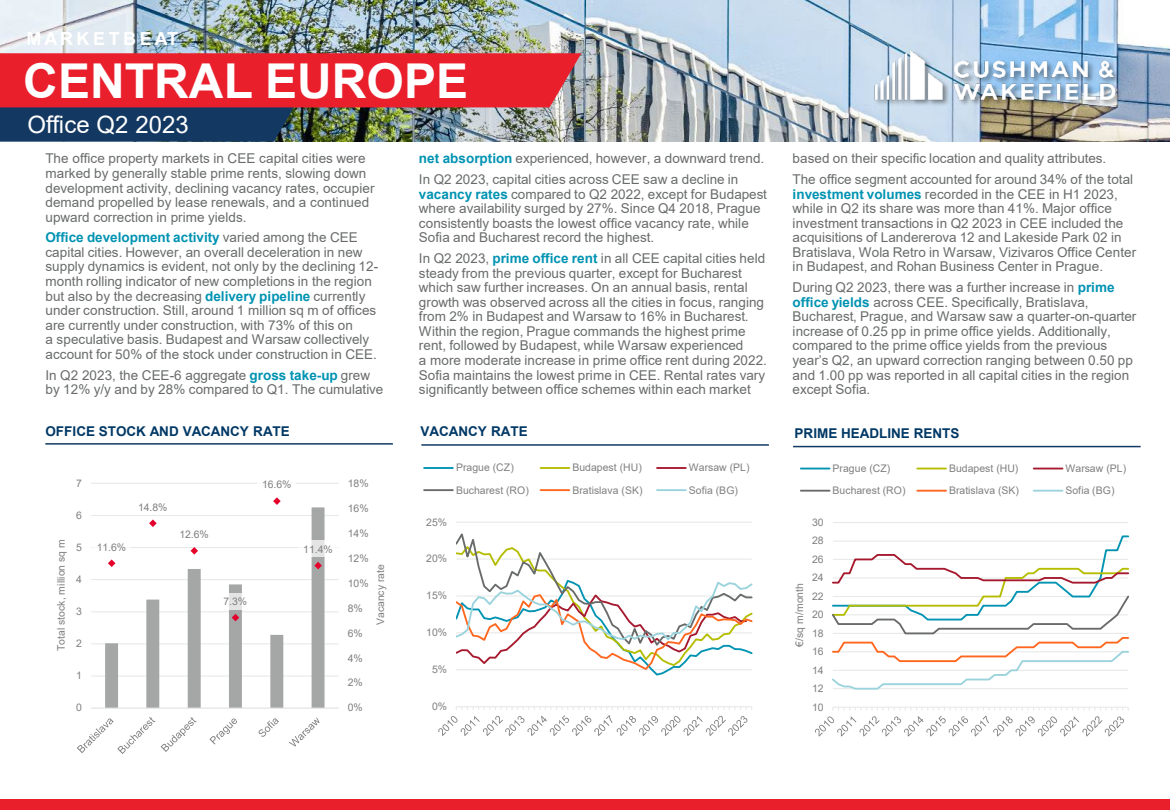
<style>
.page{position:relative;width:1170px;height:810px;background:#fff}
.page>*{position:absolute;margin:0;border:0;box-sizing:border-box;transform-origin:0 0}
.t1{font:700 48px "Arial";color:#fff}
.t2{font:24px "Arial";color:#fff}
.t3{font:700 18px "Arial";letter-spacing:.19em;color:#fff}
.t4{font:13.5px/14.5px "Arial";letter-spacing:.005em;color:#696b6b}
.t5{font:700 13.5px "Arial";color:#003865}
.t6{font:10.5px "Arial";color:#7f7f7f}
.s1{font-weight:700;color:#0093b2}
</style>
<div class="page">
<img style="left:0;top:0;width:1170px;height:142px">
<div style="left:0;top:800px;width:1170px;height:10px;background:#e91f2c"></div>
<img style="left:0;top:53px;width:581px;height:89px">
<img style="left:840px;top:27px;width:318px;height:114px">
<img style="left:843px;top:30px;width:305px;height:101px">
<hr style="left:91px;top:676px;width:248px;height:1px;background:#e8e9e9">
<hr style="left:91px;top:643px;width:248px;height:1px;background:#e8e9e9">
<hr style="left:91px;top:611px;width:248px;height:1px;background:#e8e9e9">
<hr style="left:91px;top:579px;width:248px;height:1px;background:#e8e9e9">
<hr style="left:91px;top:547px;width:248px;height:1px;background:#e8e9e9">
<hr style="left:91px;top:515px;width:248px;height:1px;background:#e8e9e9">
<hr style="left:91px;top:483px;width:248px;height:1px;background:#e8e9e9">
<svg style="left:105px;top:507px;width:220px;height:201px"></svg>
<hr style="left:91px;top:708px;width:248px;height:1px;background:#e1e1e1">
<svg style="left:108px;top:559px;width:7px;height:8px"></svg>
<svg style="left:149px;top:519px;width:8px;height:8px"></svg>
<svg style="left:191px;top:547px;width:7px;height:8px"></svg>
<svg style="left:232px;top:614px;width:7px;height:7px"></svg>
<svg style="left:273px;top:497px;width:8px;height:8px"></svg>
<svg style="left:314px;top:562px;width:8px;height:7px"></svg>
<div style="left:92px;top:538px;width:39px;height:17px;background:#fff"></div>
<div style="left:134px;top:498px;width:38px;height:17px;background:#fff"></div>
<div style="left:175px;top:526px;width:39px;height:17px;background:#fff"></div>
<div style="left:219px;top:593px;width:33px;height:16px;background:#fff;opacity:.7"></div>
<div style="left:257px;top:476px;width:39px;height:17px;background:#fff"></div>
<div style="left:299px;top:541px;width:39px;height:16px;background:#fff;opacity:.7"></div>
<svg style="left:77px;top:717px;width:78px;height:37px"></svg>
<svg style="left:161px;top:717px;width:36px;height:35px"></svg>
<svg style="left:209px;top:719px;width:28px;height:26px"></svg>
<svg style="left:259px;top:718px;width:20px;height:19px"></svg>
<svg style="left:289px;top:717px;width:31px;height:29px"></svg>
<hr style="left:45px;top:443px;width:348px;height:2px;background:#133963">
<hr style="left:421px;top:444px;width:348px;height:2px;background:#133963">
<hr style="left:793px;top:446px;width:348px;height:1px;background:#133963">
<hr style="left:833px;top:522px;width:295px;height:1px;background:#e8e9e9">
<svg style="left:833px;top:535px;width:296px;height:155px"></svg>
<svg style="left:815px;top:707px;width:314px;height:30px"></svg>
<svg style="left:801px;top:468px;width:29px;height:1px"></svg>
<svg style="left:917px;top:468px;width:29px;height:1px"></svg>
<svg style="left:1034px;top:468px;width:29px;height:1px"></svg>
<hr style="left:801px;top:490px;width:29px;height:2px;background:#696b6b">
<hr style="left:917px;top:490px;width:29px;height:2px;background:#ff671f">
<hr style="left:1034px;top:490px;width:29px;height:2px;background:#9bd3dd">
<hr style="left:456px;top:522px;width:296px;height:1px;background:#e8e9e9">
<hr style="left:456px;top:706px;width:296px;height:1px;background:#e8e9e9">
<svg style="left:456px;top:533px;width:297px;height:143px"></svg>
<svg style="left:438px;top:707px;width:314px;height:29px"></svg>
<hr style="left:424px;top:467px;width:29px;height:2px;background:#0093b2">
<hr style="left:541px;top:467px;width:28px;height:2px;background:#b5bd00">
<hr style="left:657px;top:467px;width:29px;height:2px;background:#a6192e">
<hr style="left:424px;top:489px;width:29px;height:2px;background:#696b6b">
<hr style="left:541px;top:489px;width:28px;height:2px;background:#ff671f">
<hr style="left:657px;top:489px;width:29px;height:2px;background:#9bd3dd">
<h3 class="t3" style="left:26px;top:26px;width:153px">MARKETBEAT</h3>
<p class="t1" style="left:23px;top:48px;width:446px">CENTRAL EUROPE</p>
<p class="t2" style="left:28px;top:108px;width:163px">Office Q2 2023</p>
<p class="t4" style="left:45px;top:151px;width:331px">The office property markets in CEE capital cities were marked by generally stable prime rents, slowing down development activity, declining vacancy rates, occupier demand propelled by lease renewals, and a continued upward correction in prime yields.</p>
<p class="t4" style="left:45px;top:230px;width:334px"><span class="s1">Office development activity</span> varied among the CEE capital cities. However, an overall deceleration in new supply dynamics is evident, not only by the declining 12- month rolling indicator of new completions in the region but also by the decreasing <span class="s1">delivery pipeline</span> currently under construction. Still, around 1 million sq m of offices are currently under construction, with 73% of this on<br>a speculative basis. Budapest and Warsaw collectively account for 50% of the stock under construction in CEE.</p>
<p class="t4" style="left:45px;top:367px;width:339px">In Q2 2023, the CEE-6 aggregate <span class="s1">gross take-up</span> grew by 12% y/y and by 28% compared to Q1. The cumulative</p>
<p class="t4" style="left:419px;top:151px;width:347px"><span class="s1">net absorption</span> experienced, however, a downward trend.</p>
<p class="t4" style="left:419px;top:172px;width:350px">In Q2 2023, capital cities across CEE saw a decline in <span class="s1">vacancy rates</span> compared to Q2 2022, except for Budapest where availability surged by 27%. Since Q4 2018, Prague consistently boasts the lowest office vacancy rate, while Sofia and Bucharest record the highest.</p>
<p class="t4" style="left:419px;top:251px;width:349px">In Q2 2023, <span class="s1">prime office rent</span> in all CEE capital cities held steady from the previous quarter, except for Bucharest which saw further increases. On an annual basis, rental growth was observed across all the cities in focus, ranging from 2% in Budapest and Warsaw to 16% in Bucharest.<br>Within the region, Prague commands the highest prime rent, followed by Budapest, while Warsaw experienced<br>a more moderate increase in prime office rent during 2022.<br>Sofia maintains the lowest prime in CEE. Rental rates vary significantly between office schemes within each market</p>
<p class="t4" style="left:793px;top:151px;width:315px">based on their specific location and quality attributes.</p>
<p class="t4" style="left:793px;top:172px;width:345px">The office segment accounted for around 34% of the total <span class="s1">investment volumes</span> recorded in the CEE in H1 2023, while in Q2 its share was more than 41%. Major office investment transactions in Q2 2023 in CEE included the acquisitions of Landererova 12 and Lakeside Park 02 in Bratislava, Wola Retro in Warsaw, Vizivaros Office Center in Budapest, and Rohan Business Center in Prague.</p>
<p class="t4" style="left:793px;top:280px;width:345px">During Q2 2023, there was a further increase in <span class="s1">prime office yields</span> across CEE. Specifically, Bratislava, Bucharest, Prague, and Warsaw saw a quarter-on-quarter increase of 0.25 pp in prime office yields. Additionally, compared to the prime office yields from the previous year’s Q2, an upward correction ranging between 0.50 pp and 1.00 pp was reported in all capital cities in the region except Sofia.</p>
<p class="t5" style="left:46px;top:421px;width:246px">OFFICE STOCK AND VACANCY RATE</p>
<p class="t5" style="left:421px;top:421px;width:109px">VACANCY RATE</p>
<p class="t5" style="left:795px;top:424px;width:166px">PRIME HEADLINE RENTS</p>
<p class="t6" style="left:76px;top:476px;width:7px">7</p>
<p class="t6" style="left:262px;top:478px;width:31px">16.6%</p>
<p class="t6" style="left:348px;top:476px;width:22px">18%</p>
<p class="t6" style="left:456px;top:461px;width:59px">Prague (CZ)</p>
<p class="t6" style="left:572px;top:461px;width:71px">Budapest (HU)</p>
<p class="t6" style="left:689px;top:461px;width:62px">Warsaw (PL)</p>
<p class="t6" style="left:456px;top:483px;width:74px">Bucharest (RO)</p>
<p class="t6" style="left:572px;top:483px;width:72px">Bratislava (SK)</p>
<p class="t6" style="left:689px;top:483px;width:51px">Sofia (BG)</p>
<p class="t6" style="left:833px;top:461px;width:59px">Prague (CZ)</p>
<p class="t6" style="left:949px;top:461px;width:71px">Budapest (HU)</p>
<p class="t6" style="left:1065px;top:461px;width:62px">Warsaw (PL)</p>
<p class="t6" style="left:833px;top:483px;width:74px">Bucharest (RO)</p>
<p class="t6" style="left:949px;top:483px;width:72px">Bratislava (SK)</p>
<p class="t6" style="left:1065px;top:483px;width:51px">Sofia (BG)</p>
<p class="t6" style="left:76px;top:508px;width:7px">6</p>
<p class="t6" style="left:138px;top:500px;width:31px">14.8%</p>
<p class="t6" style="left:348px;top:501px;width:22px">16%</p>
<p class="t6" style="left:426px;top:515px;width:22px">25%</p>
<p class="t6" style="left:812px;top:515px;width:13px">30</p>
<p class="t6" style="left:54px;top:651px;width:114px;rotate:-90deg">Total stock, million sq m</p>
<p class="t6" style="left:76px;top:540px;width:7px">5</p>
<p class="t6" style="left:76px;top:572px;width:7px">4</p>
<p class="t6" style="left:76px;top:604px;width:7px">3</p>
<p class="t6" style="left:76px;top:636px;width:7px">2</p>
<p class="t6" style="left:97px;top:540px;width:31px">11.6%</p>
<p class="t6" style="left:179px;top:527px;width:31px">12.6%</p>
<p class="t6" style="left:224px;top:594px;width:25px">7.3%</p>
<p class="t6" style="left:303px;top:542px;width:31px">11.4%</p>
<p class="t6" style="left:348px;top:526px;width:22px">14%</p>
<p class="t6" style="left:348px;top:551px;width:22px">12%</p>
<p class="t6" style="left:348px;top:576px;width:22px">10%</p>
<p class="t6" style="left:348px;top:601px;width:17px">8%</p>
<p class="t6" style="left:348px;top:626px;width:17px">6%</p>
<p class="t6" style="left:348px;top:651px;width:17px">4%</p>
<p class="t6" style="left:373px;top:625px;width:63px;rotate:-90deg">Vacancy rate</p>
<p class="t6" style="left:426px;top:552px;width:22px">20%</p>
<p class="t6" style="left:426px;top:588px;width:22px">15%</p>
<p class="t6" style="left:426px;top:625px;width:22px">10%</p>
<p class="t6" style="left:812px;top:533px;width:13px">28</p>
<p class="t6" style="left:812px;top:552px;width:13px">26</p>
<p class="t6" style="left:812px;top:570px;width:13px">24</p>
<p class="t6" style="left:792px;top:647px;width:65px;rotate:-90deg">€/sq m/month</p>
<p class="t6" style="left:812px;top:589px;width:13px">22</p>
<p class="t6" style="left:812px;top:607px;width:13px">20</p>
<p class="t6" style="left:812px;top:626px;width:13px">18</p>
<p class="t6" style="left:812px;top:644px;width:13px">16</p>
<p class="t6" style="left:76px;top:668px;width:7px">1</p>
<p class="t6" style="left:348px;top:676px;width:17px">2%</p>
<p class="t6" style="left:432px;top:662px;width:17px">5%</p>
<p class="t6" style="left:812px;top:663px;width:13px">14</p>
<p class="t6" style="left:812px;top:681px;width:13px">12</p>
<p class="t6" style="left:76px;top:701px;width:7px">0</p>
<p class="t6" style="left:348px;top:701px;width:17px">0%</p>
<p class="t6" style="left:432px;top:699px;width:17px">0%</p>
<p class="t6" style="left:812px;top:700px;width:13px">10</p>
</div>
